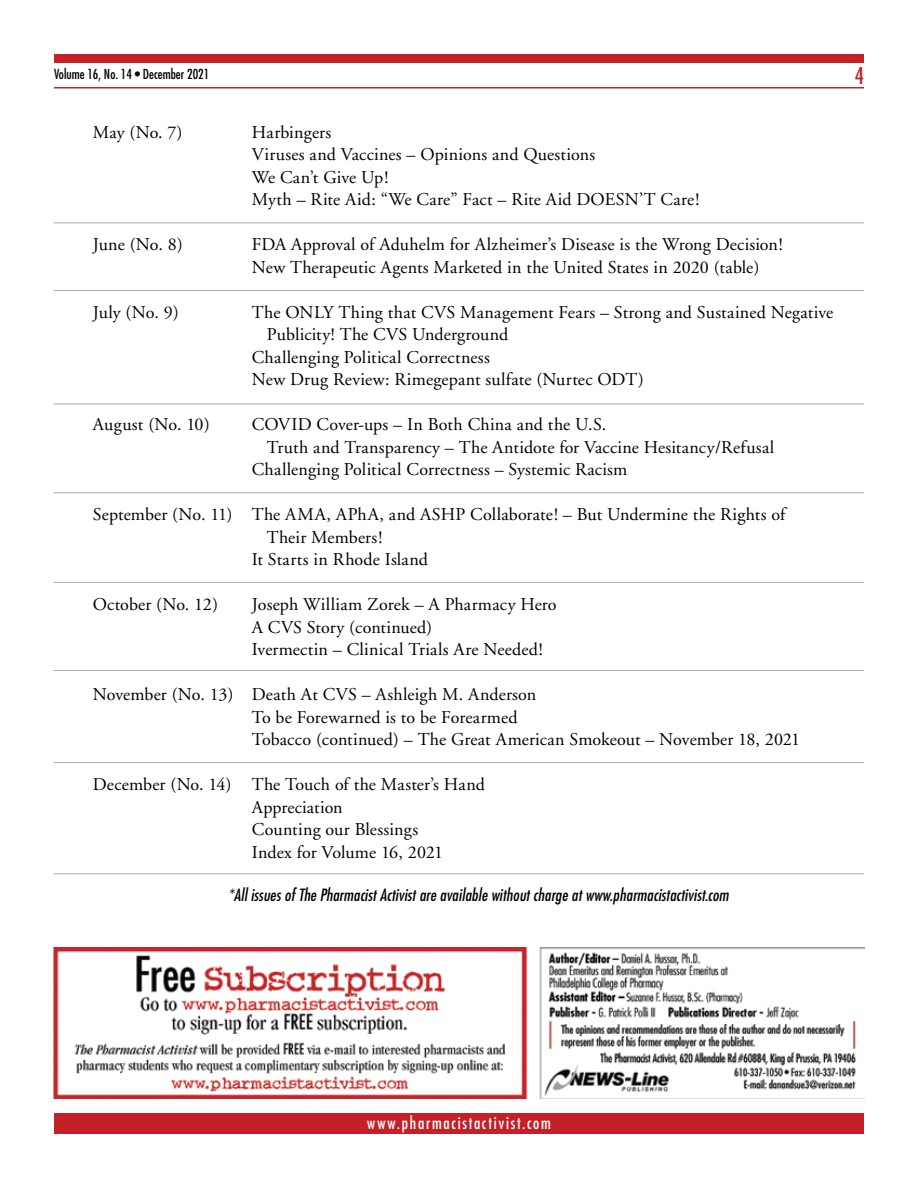
<style>
.page{position:relative;width:918px;height:1188px;background:#fff}
.page>*{position:absolute;margin:0;border:0;box-sizing:border-box;transform-origin:0 0}
.t1{font:condensed 22.5px "Futura";color:#c32127}
.t2{font:18px/22.5px "Adobe Garamond";letter-spacing:.01em;color:#000}
.t3{font:italic condensed 16.5px "Futura";letter-spacing:.01em;color:#000}
.t4{font:condensed 16.5px "Futura";letter-spacing:.105em;color:#fff}
.t5{font:condensed 13.5px "Futura";color:#000}
</style>
<div class="page">
<div style="left:54px;top:1114px;width:810px;height:20px;background:#c32127"></div>
<div style="left:54px;top:54px;width:810px;height:9px;background:#c32127"></div>
<hr style="left:54px;top:87px;width:810px;height:1px;background:#c32127">
<hr style="left:54px;top:222px;width:810px;height:1px;background:#a7a9ac">
<hr style="left:54px;top:290px;width:810px;height:1px;background:#a7a9ac">
<hr style="left:54px;top:404px;width:810px;height:1px;background:#a7a9ac">
<hr style="left:54px;top:492px;width:810px;height:1px;background:#a7a9ac">
<hr style="left:54px;top:670px;width:810px;height:1px;background:#a7a9ac">
<hr style="left:54px;top:582px;width:810px;height:1px;background:#a7a9ac">
<hr style="left:54px;top:762px;width:810px;height:1px;background:#a7a9ac">
<hr style="left:54px;top:873px;width:810px;height:1px;background:#a7a9ac">
<img style="left:54px;top:948px;width:810px;height:150px">
<p class="t5" style="left:54px;top:66px;width:157px">Volume 16, No. 14 • December 2021</p>
<p class="t2" style="left:93px;top:121px;width:91px">May (No. 7)</p>
<p class="t2" style="left:252px;top:121px;width:449px">Harbingers<br>Viruses and Vaccines – Opinions and Questions<br>We Can’t Give Up!<br>Myth – Rite Aid: “We Care” Fact – Rite Aid DOESN’T Care!</p>
<p class="t2" style="left:93px;top:234px;width:92px">June (No. 8)</p>
<p class="t2" style="left:252px;top:234px;width:533px">FDA Approval of Aduhelm for Alzheimer’s Disease is the Wrong Decision!<br>New Therapeutic Agents Marketed in the United States in 2020 (table)</p>
<p class="t2" style="left:93px;top:301px;width:88px">July (No. 9)</p>
<p class="t2" style="left:252px;top:301px;width:583px">The ONLY Thing that CVS Management Fears – Strong and Sustained Negative</p>
<p class="t2" style="left:267px;top:324px;width:243px">Publicity! The CVS Underground</p>
<p class="t2" style="left:252px;top:346px;width:240px">Challenging Political Correctness</p>
<p class="t2" style="left:252px;top:369px;width:394px">New Drug Review: Rimegepant sulfate (Nurtec ODT)</p>
<p class="t2" style="left:93px;top:414px;width:119px">August (No. 10)</p>
<p class="t2" style="left:252px;top:414px;width:356px">COVID Cover-ups – In Both China and the U.S.</p>
<p class="t2" style="left:267px;top:436px;width:509px">Truth and Transparency – The Antidote for Vaccine Hesitancy/Refusal</p>
<p class="t2" style="left:252px;top:459px;width:377px">Challenging Political Correctness – Systemic Racism</p>
<p class="t2" style="left:93px;top:504px;width:694px">September (No. 11) The AMA, APhA, and ASHP Collaborate! – But Undermine the Rights of</p>
<p class="t2" style="left:267px;top:526px;width:117px">Their Members!</p>
<p class="t2" style="left:252px;top:549px;width:178px">It Starts in Rhode Island</p>
<p class="t2" style="left:93px;top:594px;width:127px">October (No. 12)</p>
<p class="t2" style="left:252px;top:594px;width:306px">Joseph William Zorek – A Pharmacy Hero<br>A CVS Story (continued)<br>Ivermectin – Clinical Trials Are Needed!</p>
<p class="t2" style="left:252px;top:684px;width:550px;text-indent:-159px">November (No. 13) Death At CVS – Ashleigh M. Anderson<br>To be Forewarned is to be Forearmed<br>Tobacco (continued) – The Great American Smokeout – November 18, 2021</p>
<p class="t2" style="left:252px;top:774px;width:235px;text-indent:-159px">December (No. 14) The Touch of the Master’s Hand<br>Appreciation<br>Counting our Blessings<br>Index for Volume 16, 2021</p>
<p class="t3" style="left:228px;top:885px;width:502px">*All issues of The Pharmacist Activist are available without charge at www.pharmacistactivist.com</p>
<p class="t1" style="left:855px;top:62px;width:11px">4</p>
<p class="t4" style="left:367px;top:1113px;width:185px">www.pharmacistactivist.com</p>
</div>
